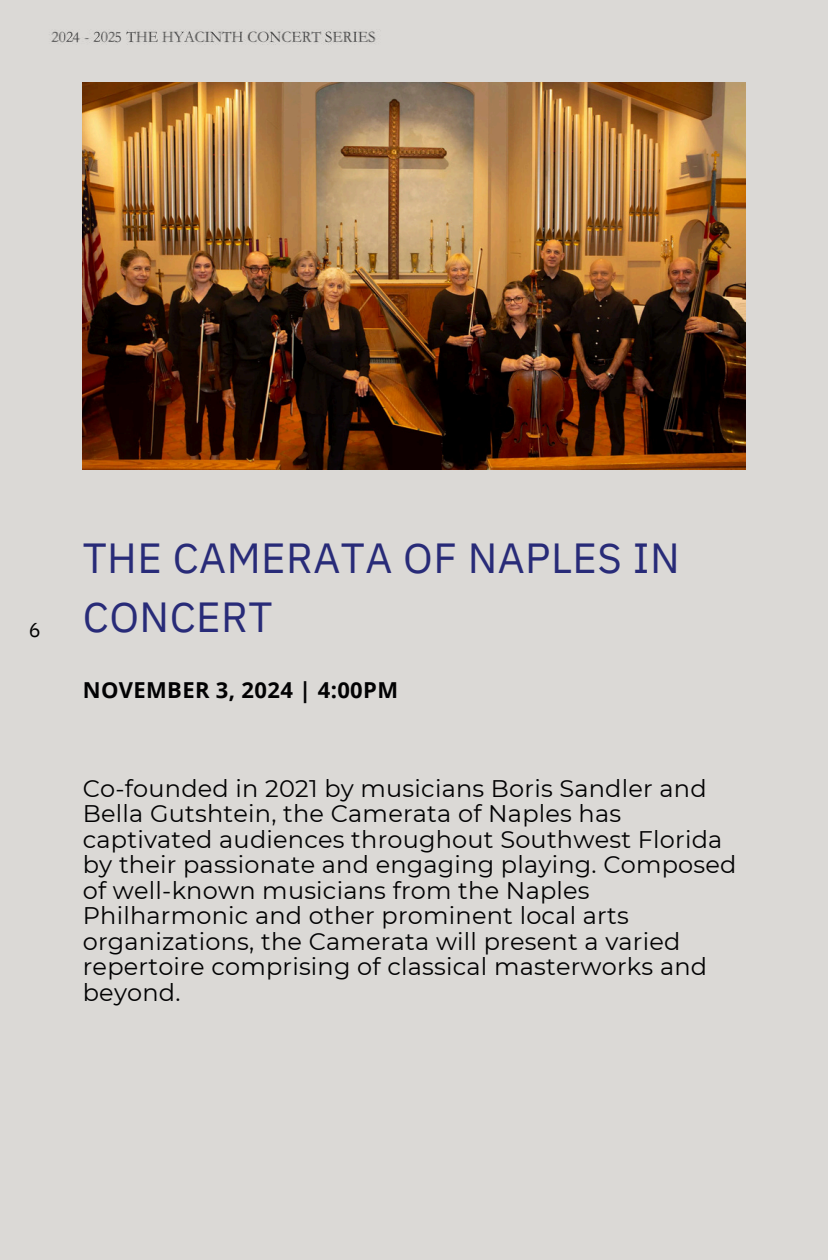
<style>
.page{position:relative;width:828px;height:1260px;background:#dbd9d6}
.page>*{position:absolute;margin:0;border:0;box-sizing:border-box;transform-origin:0 0}
.t1{font:42px/58.4px "IBM Plex Sans";letter-spacing:.01em;color:#282b78}
.t2{font:24px/25.6px "Montserrat";letter-spacing:.01em;color:#020203}
.t3{font:700 22px "Open Sans";letter-spacing:.015em;color:#020203}
.t4{font:20px "IBM Plex Sans";color:#000}
.t5{font:15.6px "Garamond";color:#424243}
</style>
<div class="page">
<img style="left:51px;top:29px;width:325px;height:16px">
<img style="left:83px;top:83px;width:663px;height:387px">
<p class="t5" style="left:73px;top:26px;width:9px">4</p>
<p class="t5" style="left:114px;top:26px;width:9px">5</p>
<p class="t4" style="left:29px;top:614px;width:13px">6</p>
<h1 class="t1" style="left:83px;top:526px;width:598px">THE CAMERATA OF NAPLES IN<br>CONCERT</h1>
<p class="t3" style="left:83px;top:674px;width:317px">NOVEMBER 3, 2024 | 4:00PM</p>
<p class="t2" style="left:83px;top:775px;width:655px">Co-founded in 2021 by musicians Boris Sandler and Bella Gutshtein, the Camerata of Naples has captivated audiences throughout Southwest Florida by their passionate and engaging playing. Composed of well-known musicians from the Naples Philharmonic and other prominent local arts organizations, the Camerata will present a varied repertoire comprising of classical masterworks and beyond.</p>
</div>
